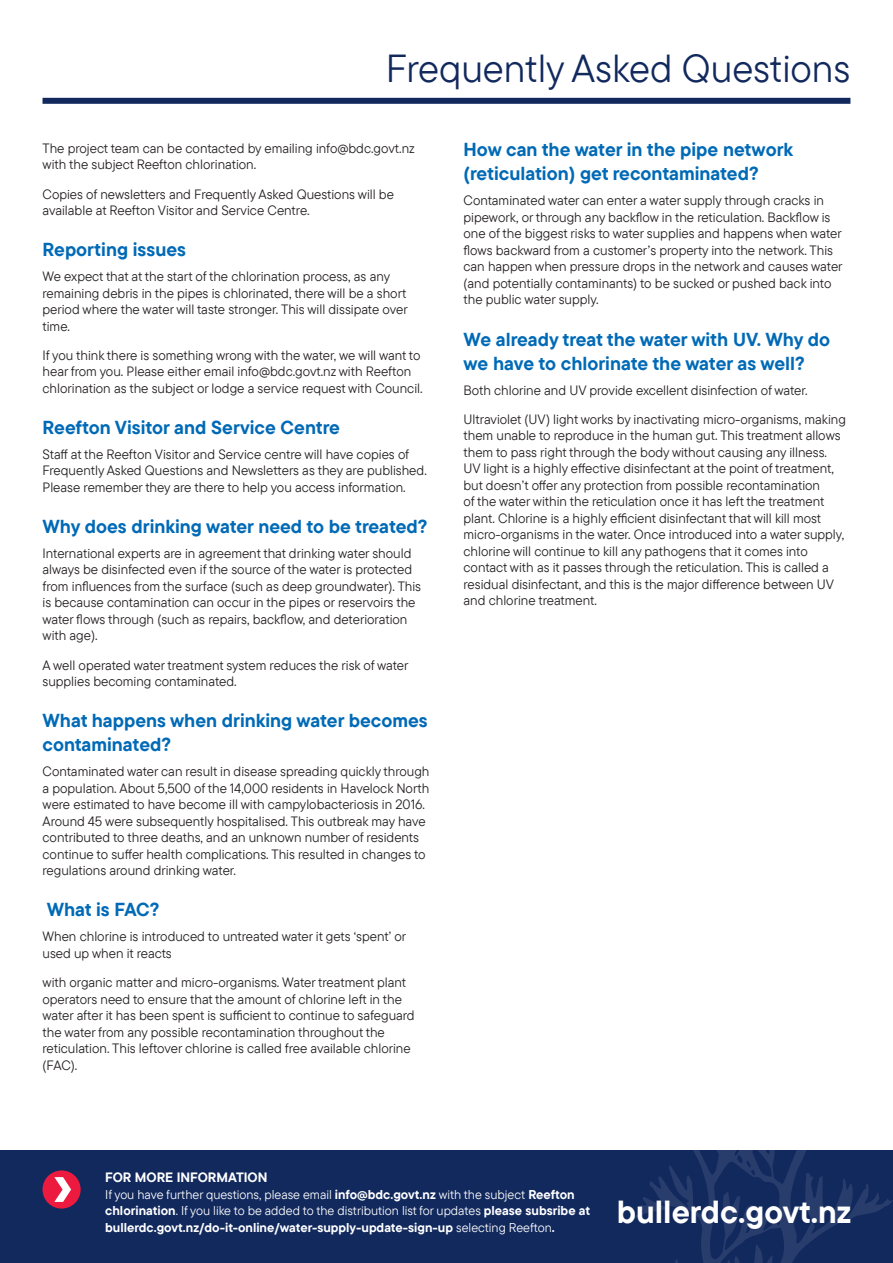
<style>
.page{position:relative;width:893px;height:1263px;background:#fff}
.page>*{position:absolute;margin:0;border:0;box-sizing:border-box;transform-origin:0 0}
.t1{font:39px "TT Commons Pro";color:#12295e}
.t2{font:700 31.8px "TT Commons Pro";color:#fff}
.Subheader{font:700 18.75px/24px "TT Commons Pro";color:#016ab6}
.Body{font:13.5px/16.5px "TT Commons Pro";color:#231f20}
.t3{font:700 13.5px "TT Commons Pro";color:#fff}
.t4{font:12.75px/16.5px "TT Commons Pro";color:#fff}
.s1{font-weight:700}
</style>
<div class="page">
<div style="left:0;top:1150px;width:893px;height:113px;background:#12295e"></div>
<svg style="left:631px;top:1150px;width:262px;height:113px"></svg>
<div style="left:43px;top:1170px;width:38px;height:38px;background:#ed1a40;border-radius:50%"></div>
<svg style="left:54px;top:1177px;width:17px;height:25px"></svg>
<div style="left:43px;top:98px;width:807px;height:6px;background:#12295e"></div>
<h1 class="t1" style="left:386px;top:40px;width:466px">Frequently Asked Questions</h1>
<p class="Body" style="left:43px;top:140px;width:374px">The project team can be contacted by emailing info@bdc.govt.nz with the subject Reefton chlorination.</p>
<p class="Body" style="left:43px;top:186px;width:353px">Copies of newsletters and Frequently Asked Questions will be available at Reefton Visitor and Service Centre.</p>
<p class="Subheader" style="left:43px;top:237px;width:145px">Reporting issues</p>
<p class="Body" style="left:43px;top:268px;width:367px">We expect that at the start of the chlorination process, as any remaining debris in the pipes is chlorinated, there will be a short period where the water will taste stronger. This will dissipate over time.</p>
<p class="Body" style="left:43px;top:347px;width:382px">If you think there is something wrong with the water, we will want to hear from you. Please either email info@bdc.govt.nz with Reefton chlorination as the subject or lodge a service request with Council.</p>
<p class="Subheader" style="left:43px;top:415px;width:299px">Reefton Visitor and Service Centre</p>
<p class="Body" style="left:43px;top:446px;width:386px">Staff at the Reefton Visitor and Service centre will have copies of<br>Frequently Asked Questions and Newsletters as they are published.<br>Please remember they are there to help you access information.</p>
<p class="Subheader" style="left:43px;top:514px;width:386px">Why does drinking water need to be treated?</p>
<p class="Body" style="left:43px;top:545px;width:380px">International experts are in agreement that drinking water should always be disinfected even if the source of the water is protected from influences from the surface (such as deep groundwater). This is because contamination can occur in the pipes or reservoirs the water flows through (such as repairs, backflow, and deterioration with age).</p>
<p class="Body" style="left:43px;top:657px;width:367px">A well operated water treatment system reduces the risk of water supplies becoming contaminated.</p>
<p class="Subheader" style="left:43px;top:708px;width:387px">What happens when drinking water becomes contaminated?</p>
<p class="Body" style="left:43px;top:763px;width:388px">Contaminated water can result in disease spreading quickly through a population. About 5,500 of the 14,000 residents in Havelock North were estimated to have become ill with campylobacteriosis in 2016.<br>Around 45 were subsequently hospitalised. This outbreak may have contributed to three deaths, and an unknown number of residents continue to suffer health complications. This resulted in changes to regulations around drinking water.</p>
<p class="Subheader" style="left:47px;top:897px;width:114px">What is FAC?</p>
<p class="Body" style="left:43px;top:928px;width:365px">When chlorine is introduced to untreated water it gets ‘spent’ or used up when it reacts</p>
<p class="Body" style="left:43px;top:974px;width:374px">with organic matter and micro-organisms. Water treatment plant operators need to ensure that the amount of chlorine left in the water after it has been spent is sufficient to continue to safeguard the water from any possible recontamination throughout the reticulation. This leftover chlorine is called free available chlorine (FAC).</p>
<p class="Subheader" style="left:463px;top:138px;width:331px">How can the water in the pipe network (reticulation) get recontaminated?</p>
<p class="Body" style="left:463px;top:192px;width:381px">Contaminated water can enter a water supply through cracks in pipework, or through any backflow in the reticulation. Backflow is one of the biggest risks to water supplies and happens when water flows backward from a customer’s property into the network. This can happen when pressure drops in the network and causes water (and potentially contaminants) to be sucked or pushed back into the public water supply.</p>
<p class="Subheader" style="left:463px;top:327px;width:368px">We already treat the water with UV. Why do we have to chlorinate the water as well?</p>
<p class="Body" style="left:463px;top:381px;width:346px">Both chlorine and UV provide excellent disinfection of water.</p>
<p class="Body" style="left:463px;top:411px;width:384px">Ultraviolet (UV) light works by inactivating micro-organisms, making them unable to reproduce in the human gut. This treatment allows them to pass right through the body without causing any illness.<br>UV light is a highly effective disinfectant at the point of treatment, but doesn’t offer any protection from possible recontamination<br>of the water within the reticulation once it has left the treatment plant. Chlorine is a highly efficient disinfectant that will kill most micro-organisms in the water. Once introduced into a water supply, chlorine will continue to kill any pathogens that it comes into contact with as it passes through the reticulation. This is called a residual disinfectant, and this is the major difference between UV and chlorine treatment.</p>
<p class="t3" style="left:105px;top:1167px;width:164px">FOR MORE INFORMATION</p>
<p class="t4" style="left:105px;top:1186px;width:486px">If you have further questions, please email <span class="s1">info@bdc.govt.nz</span> with the subject <span class="s1">Reefton chlorination</span>. If you like to be added to the distribution list for updates <span class="s1">please subsribe at bullerdc.govt.nz/do-it-online/water-supply-update-sign-up</span> selecting Reefton<span class="s1">.</span></p>
<h2 class="t2" style="left:617px;top:1188px;width:236px">bullerdc.govt.nz</h2>
</div>
